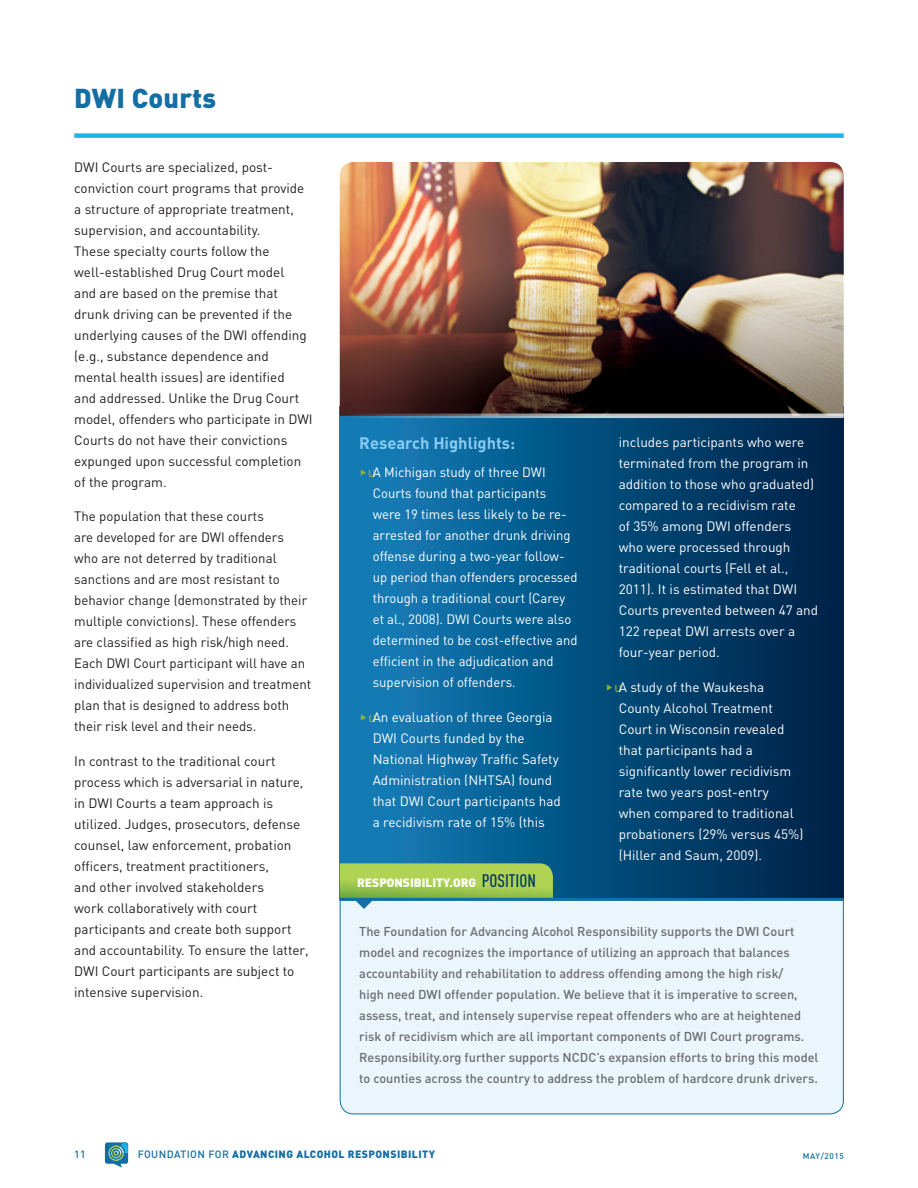
<style>
.page{position:relative;width:918px;height:1188px;background:#fff}
.page>*{position:absolute;margin:0;border:0;box-sizing:border-box;transform-origin:0 0}
.t1{font:900 27px "DIN";letter-spacing:.01em;color:#136ea3}
.t2{font:700 16.5px "DIN";color:#88cdf1}
.t3{font:13.5px/21px "DIN";color:#231f20}
.t4{font:13.5px/21px "DIN";color:#fff}
.t5{font:500 12.75px/21px "DIN";color:#6c6d70}
.t6{font:900 12px "DIN";color:#fff}
.t7{font:900 10.5px "DIN";letter-spacing:.04em;color:#136ea3}
.t8{font:500 10.5px "DIN";color:#136ea3}
.t9{font:500 8.25px "DIN";letter-spacing:.07em;color:#136ea3}
.s1{color:#8bb534}
.s2{font-family:"DIN Cond";font-weight:500;font-size:18px;color:#003867}
.s3{font-weight:500}
</style>
<div class="page">
<svg style="left:105px;top:1142px;width:23px;height:26px"></svg>
<div style="left:340px;top:406px;width:504px;height:493px;background:linear-gradient(to right,#1181bd,#002044)"></div>
<div style="left:339px;top:898px;width:505px;height:217px;background:#eaf6fc"></div>
<hr style="left:340px;top:898px;width:504px;height:3px;background:#136ea3">
<svg style="left:340px;top:863px;width:213px;height:46px;background:#a3ca74"></svg>
<div style="left:74px;top:133px;width:770px;height:5px;background:#1fb4e9"></div>
<img style="left:340px;top:162px;width:504px;height:252px">
<svg style="left:340px;top:414px;width:504px;height:4px;background:#98a8b4"></svg>
<h1 class="t1" style="left:74px;top:80px;width:143px">DWI Courts</h1>
<p class="t3" style="left:74px;top:156px;width:240px">DWI Courts are specialized, post&shy;conviction court programs that provide a structure of appropriate treatment, supervision, and accountability.<br>These specialty courts follow the well-established Drug Court model<br>and are based on the premise that drunk driving can be prevented if the underlying causes of the DWI offending (e.g., substance dependence and mental health issues) are identified<br>and addressed. Unlike the Drug Court model, offenders who participate in DWI Courts do not have their convictions expunged upon successful completion of the program.</p>
<p class="t3" style="left:74px;top:505px;width:239px">The population that these courts<br>are developed for are DWI offenders who are not deterred by traditional sanctions and are most resistant to behavior change (demonstrated by their multiple convictions). These offenders are classified as high risk/high need.<br>Each DWI Court participant will have an individualized supervision and treatment plan that is designed to address both their risk level and their needs.</p>
<p class="t3" style="left:74px;top:750px;width:236px">In contrast to the traditional court process which is adversarial in nature, in DWI Courts a team approach is utilized. Judges, prosecutors, defense counsel, law enforcement, probation officers, treatment practitioners,<br>and other involved stakeholders<br>work collaboratively with court participants and create both support and accountability. To ensure the latter, DWI Court participants are subject to intensive supervision.</p>
<p class="t2" style="left:359px;top:433px;width:158px">Research Highlights:</p>
<p class="t4" style="left:373px;top:462px;width:206px;text-indent:-14px"><span class="s1">◆</span> A Michigan study of three DWI Courts found that participants were 19 times less likely to be re&shy;arrested for another drunk driving offense during a two-year follow&shy;up period than offenders processed through a traditional court (Carey et al., 2008). DWI Courts were also determined to be cost-effective and efficient in the adjudication and supervision of offenders.</p>
<p class="t4" style="left:373px;top:706px;width:190px;text-indent:-14px"><span class="s1">◆</span> An evaluation of three Georgia<br>DWI Courts funded by the<br>National Highway Traffic Safety<br>Administration (NHTSA) found that DWI Court participants had a recidivism rate of 15% (this</p>
<p class="t6" style="left:357px;top:875px;width:180px">RESPONSIBILITY.ORG <span class="s2">POSITION</span></p>
<p class="t4" style="left:619px;top:432px;width:201px">includes participants who were terminated from the program in addition to those who graduated) compared to a recidivism rate<br>of 35% among DWI offenders who were processed through traditional courts (Fell et al.,<br>2011). It is estimated that DWI<br>Courts prevented between 47 and<br>122 repeat DWI arrests over a four-year period.</p>
<p class="t4" style="left:619px;top:676px;width:186px;text-indent:-14px"><span class="s1">◆</span> A study of the Waukesha<br>County Alcohol Treatment<br>Court in Wisconsin revealed that participants had a significantly lower recidivism rate two years post-entry when compared to traditional probationers (29% versus 45%) (Hiller and Saum, 2009).</p>
<p class="t5" style="left:359px;top:920px;width:461px">The Foundation for Advancing Alcohol Responsibility supports the DWI Court model and recognizes the importance of utilizing an approach that balances accountability and rehabilitation to address offending among the high risk/<br>high need DWI offender population. We believe that it is imperative to screen, assess, treat, and intensely supervise repeat offenders who are at heightened risk of recidivism which are all important components of DWI Court programs.<br>Responsibility.org further supports NCDC’s expansion efforts to bring this model to counties across the country to address the problem of hardcore drunk drivers.</p>
<p class="t8" style="left:74px;top:1148px;width:13px">11</p>
<p class="t7" style="left:138px;top:1147px;width:299px"><span class="s3">FOUNDATION FOR</span> ADVANCING ALCOHOL RESPONSIBILITY</p>
<p class="t9" style="left:803px;top:1151px;width:42px">MAY/2015</p>
</div>
